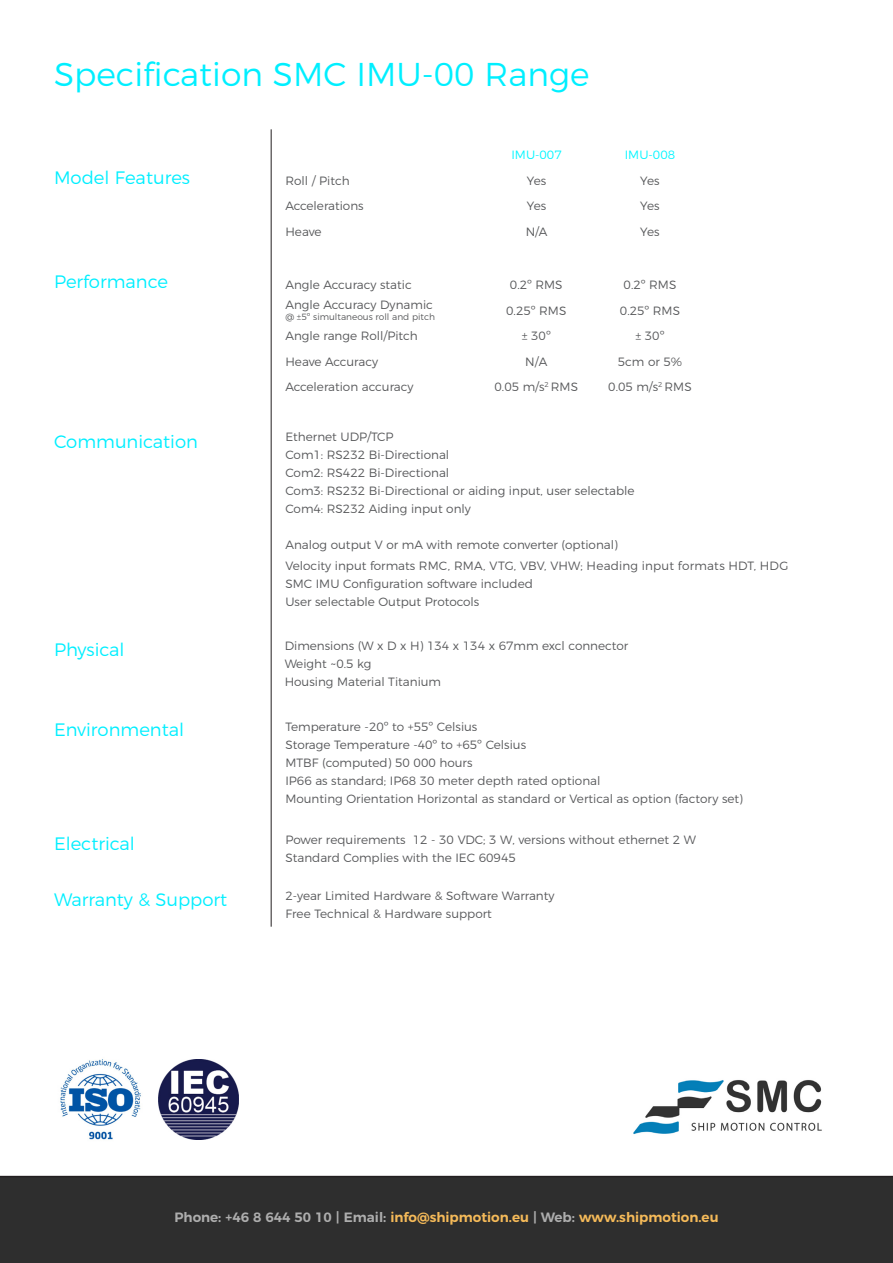
<style>
.page{position:relative;width:893px;height:1263px;background:#fff}
.page>*{position:absolute;margin:0;border:0;box-sizing:border-box;transform-origin:0 0}
.t1{font:300 33px "Montserrat";color:#00efff}
.t2{font:300 18px "Montserrat";color:#00efff}
.t3{font:600 13.5px "Montserrat";color:#f5ba59}
.t4{font:300 12px "Montserrat";color:#57585a}
.t5{font:300 12px "Montserrat";color:#00f6ff}
.t6{font:300 9px "Montserrat";color:#57585a}
.s1{color:#adadad}
</style>
<div class="page">
<div style="left:0;top:1176px;width:893px;height:87px;background:#2e2e2e"></div>
<img style="left:633px;top:1080px;width:189px;height:54px">
<hr style="left:271px;top:129px;width:1px;height:798px;background:#231f20">
<img style="left:60px;top:1059px;width:81px;height:81px">
<img style="left:158px;top:1059px;width:81px;height:81px">
<p class="t1" style="left:54px;top:48px;width:537px">Specification SMC IMU-00 Range</p>
<p class="t2" style="left:54px;top:163px;width:138px">Model Features</p>
<p class="t2" style="left:54px;top:268px;width:116px">Performance</p>
<p class="t2" style="left:54px;top:427px;width:145px">Communication</p>
<p class="t2" style="left:54px;top:636px;width:72px">Physical</p>
<p class="t2" style="left:54px;top:716px;width:132px">Environmental</p>
<p class="t5" style="left:511px;top:146px;width:52px">IMU-007</p>
<p class="t5" style="left:625px;top:146px;width:52px">IMU-008</p>
<p class="t4" style="left:285px;top:171px;width:66px">Roll / Pitch</p>
<p class="t4" style="left:527px;top:171px;width:21px">Yes</p>
<p class="t4" style="left:640px;top:171px;width:21px">Yes</p>
<p class="t4" style="left:285px;top:197px;width:80px">Accelerations</p>
<p class="t4" style="left:527px;top:197px;width:21px">Yes</p>
<p class="t4" style="left:640px;top:197px;width:21px">Yes</p>
<p class="t4" style="left:285px;top:222px;width:38px">Heave</p>
<p class="t4" style="left:526px;top:222px;width:23px">N/A</p>
<p class="t4" style="left:640px;top:222px;width:21px">Yes</p>
<p class="t4" style="left:285px;top:276px;width:128px">Angle Accuracy static</p>
<p class="t4" style="left:510px;top:276px;width:54px">0.2º RMS</p>
<p class="t4" style="left:624px;top:276px;width:54px">0.2º RMS</p>
<p class="t4" style="left:285px;top:296px;width:149px">Angle Accuracy Dynamic</p>
<p class="t6" style="left:285px;top:310px;width:151px">@ ±5º simultaneous roll and pitch</p>
<p class="t4" style="left:506px;top:301px;width:62px">0.25º RMS</p>
<p class="t4" style="left:620px;top:301px;width:62px">0.25º RMS</p>
<p class="t4" style="left:285px;top:327px;width:134px">Angle range Roll/Pitch</p>
<p class="t4" style="left:522px;top:327px;width:31px">± 30º</p>
<p class="t4" style="left:635px;top:327px;width:31px">± 30º</p>
<p class="t4" style="left:285px;top:352px;width:94px">Heave Accuracy</p>
<p class="t4" style="left:525px;top:352px;width:23px">N/A</p>
<p class="t4" style="left:618px;top:352px;width:66px">5cm or 5%</p>
<p class="t4" style="left:285px;top:378px;width:130px">Acceleration accuracy</p>
<p class="t4" style="left:495px;top:378px;width:85px">0.05 m/s<sup>2</sup> RMS</p>
<p class="t4" style="left:608px;top:378px;width:85px">0.05 m/s<sup>2</sup> RMS</p>
<p class="t4" style="left:285px;top:427px;width:110px">Ethernet UDP/TCP</p>
<p class="t4" style="left:285px;top:445px;width:165px">Com1: RS232 Bi-Directional</p>
<p class="t4" style="left:285px;top:463px;width:165px">Com2: RS422 Bi-Directional</p>
<p class="t4" style="left:285px;top:481px;width:351px">Com3: RS232 Bi-Directional or aiding input, user selectable</p>
<p class="t4" style="left:285px;top:499px;width:187px">Com4: RS232 Aiding input only</p>
<p class="t4" style="left:285px;top:535px;width:334px">Analog output V or mA with remote converter (optional)</p>
<p class="t4" style="left:285px;top:556px;width:504px">Velocity input formats RMC, RMA, VTG, VBV, VHW; Heading input formats HDT, HDG</p>
<p class="t4" style="left:285px;top:574px;width:249px">SMC IMU Configuration software included</p>
<p class="t4" style="left:285px;top:592px;width:195px">User selectable Output Protocols</p>
<p class="t4" style="left:285px;top:637px;width:345px">Dimensions (W x D x H) 134 x 134 x 67mm excl connector</p>
<p class="t4" style="left:285px;top:655px;width:88px">Weight ~0.5 kg</p>
<p class="t4" style="left:285px;top:673px;width:158px">Housing Material Titanium</p>
<p class="t4" style="left:285px;top:717px;width:193px">Temperature -20º to +55º Celsius</p>
<p class="t4" style="left:285px;top:735px;width:242px">Storage Temperature -40º to +65º Celsius</p>
<p class="t4" style="left:285px;top:753px;width:189px">MTBF (computed) 50 000 hours</p>
<p class="t4" style="left:285px;top:771px;width:317px">IP66 as standard; IP68 30 meter depth rated optional</p>
<p class="t4" style="left:285px;top:789px;width:459px">Mounting Orientation Horizontal as standard or Vertical as option (factory set)</p>
<p class="t2" style="left:54px;top:829px;width:82px">Electrical</p>
<p class="t4" style="left:285px;top:830px;width:412px">Power requirements 12 - 30 VDC; 3 W, versions without ethernet 2 W</p>
<p class="t4" style="left:285px;top:848px;width:232px">Standard Complies with the IEC 60945</p>
<p class="t2" style="left:54px;top:885px;width:175px">Warranty &amp; Support</p>
<p class="t4" style="left:285px;top:886px;width:271px">2-year Limited Hardware &amp; Software Warranty</p>
<p class="t4" style="left:285px;top:904px;width:208px">Free Technical &amp; Hardware support</p>
<p class="t3" style="left:174px;top:1206px;width:546px"><span class="s1">Phone: +46 8 644 50 10 | Email:</span> info@shipmotion.eu <span class="s1">| Web:</span> www.shipmotion.eu</p>
</div>
